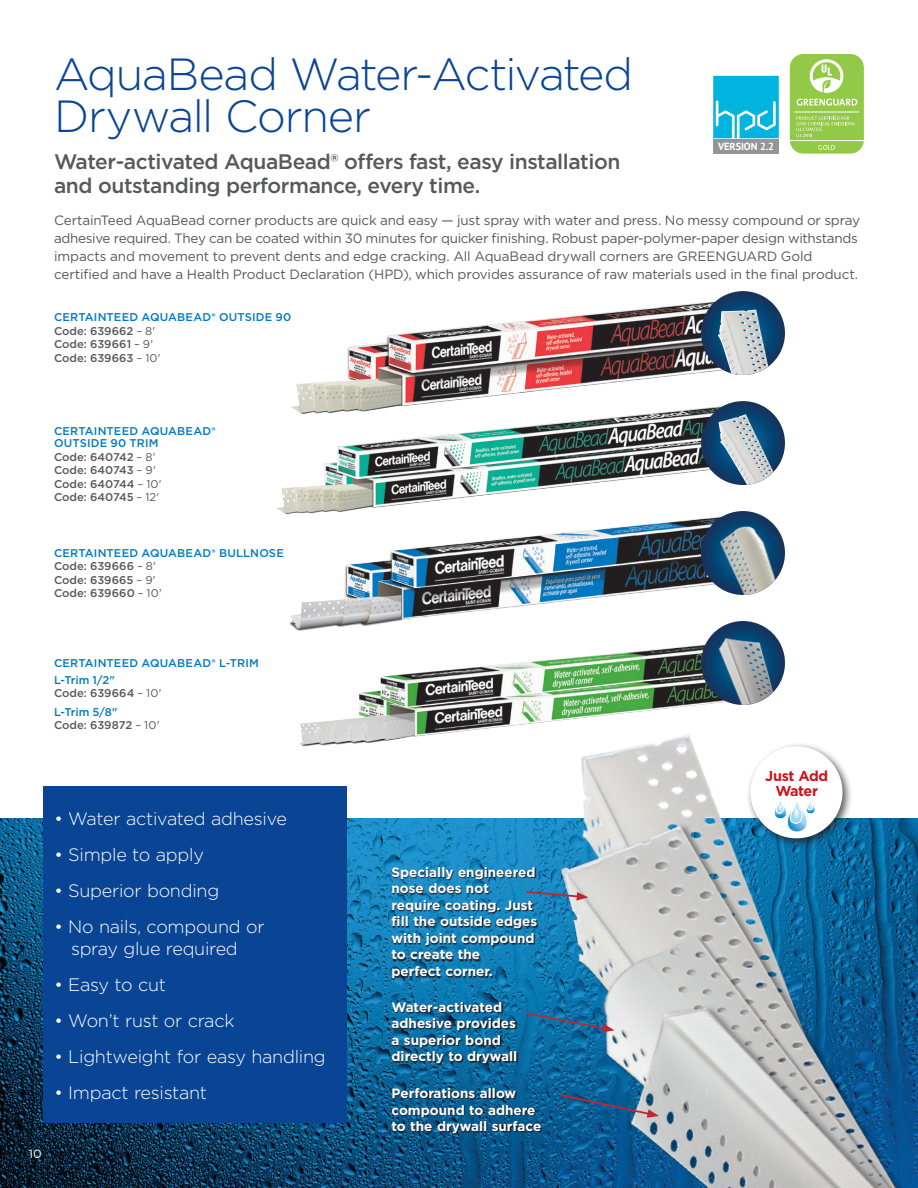
<style>
.page{position:relative;width:918px;height:1188px;background:#fff}
.page>*{position:absolute;margin:0;border:0;box-sizing:border-box;transform-origin:0 0}
.BLUE_ALL_CAPS_HEADS{font:300 45px/42px "Gotham";letter-spacing:-.03em;color:#094594}
.t1{font:500 21px/24px "Gotham";letter-spacing:-.02em;color:#57585a}
.t2{font:300 18px/22.5px "Gotham";letter-spacing:-.015em;color:#fff;text-align:center}
.t3{font:700 14.4px/14.7px "Gotham";letter-spacing:-.03em;color:#cd151d;text-align:center}
.t4{font:13.5px/18px "Gotham";letter-spacing:-.015em;color:#57585a}
.t5{font:700 13.5px/16.5px "Gotham";color:#fff}
.t6{font:12px "Gotham";color:#fff}
.t7{font:500 11.25px/13.5px "Gotham";color:#57585a}
.t8{font:500 11.25px/12px "Gotham";letter-spacing:.01em;color:#0079c2}
.t9{font:700 10.35px "PT Sans";letter-spacing:-.005em;color:#fff}
.s1{font-weight:400}
.s2{color:#0079c2}
</style>
<div class="page">
<img style="left:296px;top:343px;width:286px;height:58px">
<div style="left:393px;top:301px;width:331px;height:85px;background:#231f20;opacity:.75"></div>
<svg style="left:386px;top:284px;width:338px;height:93px"></svg>
<img style="left:281px;top:401px;width:475px;height:101px">
<img style="left:0;top:819px;width:456px;height:369px">
<div style="left:43px;top:787px;width:304px;height:336px;background:#094594"></div>
<svg style="left:277px;top:502px;width:67px;height:12px"></svg>
<svg style="left:344px;top:502px;width:45px;height:10px"></svg>
<img style="left:290px;top:560px;width:258px;height:71px">
<div style="left:393px;top:518px;width:332px;height:85px;background:#231f20;opacity:.75"></div>
<svg style="left:392px;top:592px;width:333px;height:6px"></svg>
<svg style="left:389px;top:502px;width:313px;height:90px"></svg>
<img style="left:392px;top:516px;width:310px;height:72px">
<svg style="left:355px;top:623px;width:193px;height:8px"></svg>
<img style="left:300px;top:677px;width:156px;height:69px">
<img style="left:381px;top:645px;width:314px;height:63px">
<svg style="left:392px;top:291px;width:393px;height:90px"></svg>
<img style="left:718px;top:310px;width:50px;height:67px">
<img style="left:702px;top:511px;width:83px;height:84px">
<svg style="left:695px;top:621px;width:77px;height:71px"></svg>
<img style="left:697px;top:632px;width:88px;height:60px">
<svg style="left:701px;top:401px;width:84px;height:84px;background:#123b66"></svg>
<img style="left:719px;top:414px;width:54px;height:71px">
<img style="left:456px;top:692px;width:462px;height:496px">
<svg style="left:558px;top:1093px;width:101px;height:25px;background:#356993"></svg>
<svg style="left:539px;top:890px;width:49px;height:11px"></svg>
<svg style="left:525px;top:1011px;width:90px;height:21px;background:#2e719e"></svg>
<svg style="left:392px;top:867px;width:147px;height:113px;background:#186c98"></svg>
<svg style="left:392px;top:1002px;width:126px;height:63px;background:#11587f"></svg>
<svg style="left:392px;top:1089px;width:150px;height:46px;background:#0f4b71"></svg>
<div style="left:790px;top:54px;width:74px;height:100px;background:#92c947;border-radius:14px"></div>
<hr style="left:790px;top:140px;width:74px;height:1px;background:#fff">
<svg style="left:818px;top:145px;width:17px;height:5px"></svg>
<svg style="left:810px;top:59px;width:33px;height:34px"></svg>
<svg style="left:797px;top:117px;width:58px;height:20px"></svg>
<hr style="left:794px;top:112px;width:65px;height:1px;background:#fff">
<svg style="left:797px;top:99px;width:60px;height:7px"></svg>
<svg style="left:713px;top:76px;width:66px;height:62px;background:#1fbde3"></svg>
<div style="left:713px;top:140px;width:66px;height:14px;background:#939598"></div>
<p class="BLUE_ALL_CAPS_HEADS" style="left:54px;top:52px;width:581px">AquaBead Water-Activated<br>Drywall Corner</p>
<p class="t1" style="left:54px;top:150px;width:568px">Water-activated AquaBead® offers fast, easy installation and outstanding performance, every time.</p>
<p class="t4" style="left:54px;top:211px;width:808px">CertainTeed AquaBead corner products are quick and easy — just spray with water and press. No messy compound or spray adhesive required. They can be coated within 30 minutes for quicker finishing. Robust paper-polymer-paper design withstands impacts and movement to prevent dents and edge cracking. All AquaBead drywall corners are GREENGUARD Gold certified and have a Health Product Declaration (HPD), which provides assurance of raw materials used in the final product.</p>
<p class="t9" style="left:718px;top:140px;width:58px">VERSION 2.2</p>
<p class="t8" style="left:54px;top:311px;width:239px">CERTAINTEED AQUABEAD® OUTSIDE 90</p>
<p class="t7" style="left:54px;top:324px;width:103px">Code: 639662 <span class="s1">– 8'</span></p>
<p class="t7" style="left:54px;top:337px;width:101px">Code: 639661 <span class="s1">– 9'</span></p>
<p class="t7" style="left:54px;top:351px;width:108px">Code: 639663 <span class="s1">– 10'</span></p>
<p class="t8" style="left:54px;top:425px;width:163px">CERTAINTEED AQUABEAD®<br>OUTSIDE 90 TRIM</p>
<p class="t7" style="left:54px;top:450px;width:103px">Code: 640742 <span class="s1">– 8'</span></p>
<p class="t7" style="left:54px;top:464px;width:103px">Code: 640743 <span class="s1">– 9'</span></p>
<p class="t7" style="left:54px;top:477px;width:109px">Code: 640744 <span class="s1">– 10'</span></p>
<p class="t7" style="left:54px;top:491px;width:107px">Code: 640745 <span class="s1">– 12'</span></p>
<p class="t8" style="left:54px;top:547px;width:231px">CERTAINTEED AQUABEAD® BULLNOSE</p>
<p class="t7" style="left:54px;top:559px;width:103px">Code: 639666 <span class="s1">– 8'<br></span>Code: 639665 <span class="s1">– 9'</span></p>
<p class="t7" style="left:54px;top:586px;width:109px">Code: 639660 <span class="s1">– 10'</span></p>
<p class="t8" style="left:54px;top:657px;width:206px">CERTAINTEED AQUABEAD® L-TRIM</p>
<p class="t7" style="left:54px;top:673px;width:109px"><span class="s2">L-Trim 1/2"<br></span>Code: 639664 <span class="s1">– 10'</span></p>
<p class="t8" style="left:54px;top:706px;width:65px">L-Trim 5/8"</p>
<p class="t7" style="left:54px;top:718px;width:107px">Code: 639872 <span class="s1">– 10'</span></p>
<p class="t2" style="left:54px;top:807px;width:234px">• Water activated adhesive</p>
<p class="t2" style="left:54px;top:843px;width:151px">• Simple to apply</p>
<p class="t2" style="left:54px;top:879px;width:166px">• Superior bonding</p>
<p class="t2" style="left:54px;top:915px;width:212px">• No nails, compound or spray glue required</p>
<p class="t2" style="left:54px;top:973px;width:113px">• Easy to cut</p>
<p class="t2" style="left:54px;top:1009px;width:182px">• Won’t rust or crack</p>
<p class="t2" style="left:54px;top:1045px;width:273px">• Lightweight for easy handling</p>
<p class="t2" style="left:54px;top:1081px;width:154px">• Impact resistant</p>
<p class="t6" style="left:29px;top:1146px;width:14px">10</p>
<p class="t5" style="left:392px;top:864px;width:147px">Specially engineered nose does not require coating. Just fill the outside edges with joint compound to create the<br>perfect corner.</p>
<p class="t5" style="left:392px;top:999px;width:127px">Water-activated adhesive provides a superior bond directly to drywall</p>
<p class="t5" style="left:392px;top:1085px;width:151px">Perforations allow compound to adhere to the drywall surface</p>
<p class="t3" style="left:765px;top:769px;width:64px">Just Add<br>Water</p>
</div>
